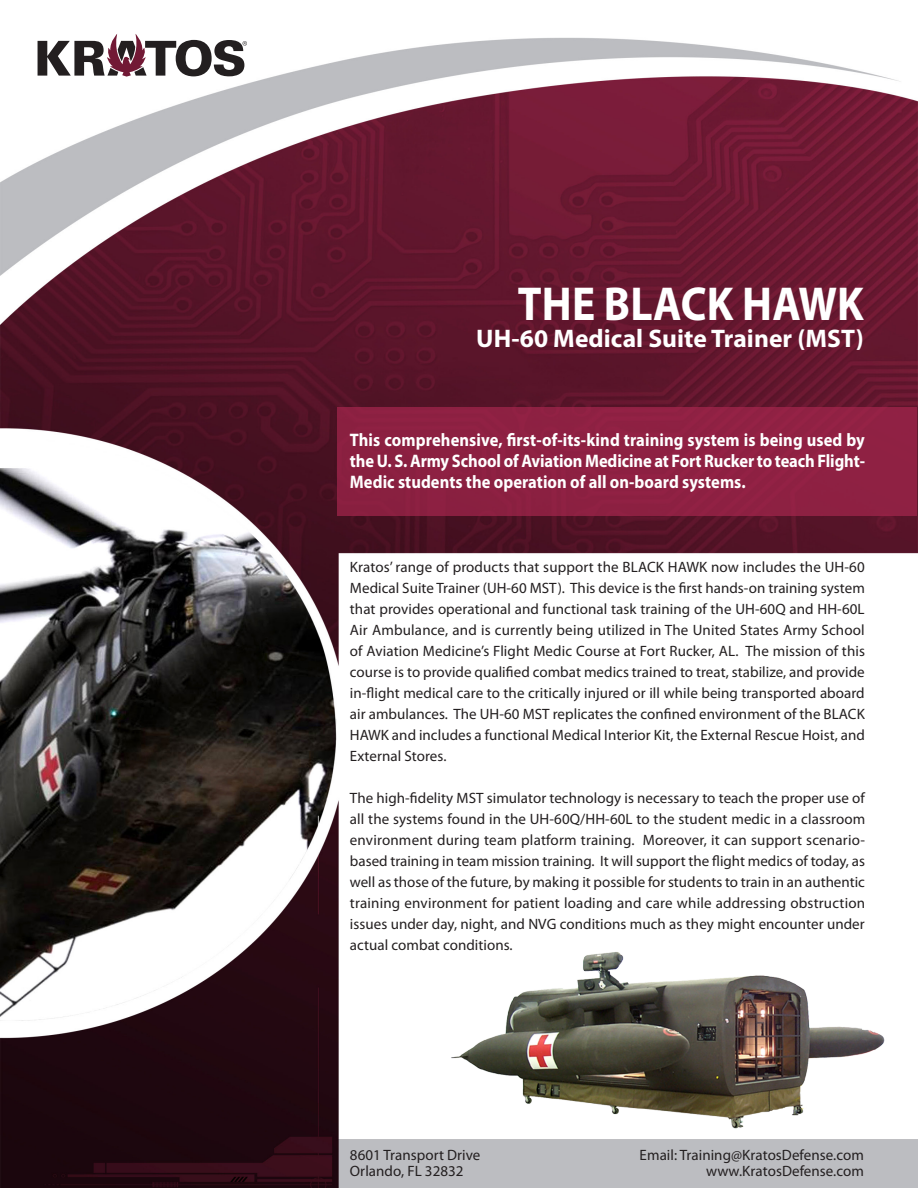
<style>
.page{position:relative;width:918px;height:1188px;background:#fff}
.page>*{position:absolute;margin:0;border:0;box-sizing:border-box;transform-origin:0 0}
.t1{font:700 47.85px "Myriad Pro";letter-spacing:.005em;color:#fff;scale:.91 1}
.t2{font:700 25.5px "Myriad Pro";letter-spacing:.005em;color:#fff}
.t3{font:700 18.15px/21px "Myriad Pro";letter-spacing:.005em;color:#fff;text-align:justify;scale:.91 1}
.t4{font:15px/21px "Myriad Pro";letter-spacing:.005em;color:#231f20;text-align:justify}
</style>
<div class="page">
<img style="left:0;top:37px;width:918px;height:1151px">
<img style="left:447px;top:941px;width:442px;height:197px">
<svg style="left:38px;top:34px;width:209px;height:43px"></svg>
<div style="left:338px;top:408px;width:579px;height:108px;background:#8e2142"></div>
<p class="t1" style="left:518px;top:273px;width:382px">THE BLACK HAWK</p>
<p class="t2" style="left:476px;top:322px;width:389px">UH-60 Medical Suite Trainer (MST)</p>
<p class="t3" style="left:350px;top:429px;width:568px">This comprehensive, first-of-its-kind training system is being used by the U. S. Army School of Aviation Medicine at Fort Rucker to teach Flight-Medic students the operation of all on-board systems.</p>
<p class="t4" style="left:350px;top:556px;width:517px">Kratos’ range of products that support the BLACK HAWK now includes the UH-60<br>Medical Suite Trainer (UH-60 MST). This device is the first hands-on training system that provides operational and functional task training of the UH-60Q and HH-60L Air Ambulance, and is currently being utilized in The United States Army School of Aviation Medicine’s Flight Medic Course at Fort Rucker, AL. The mission of this course is to provide qualified combat medics trained to treat, stabilize, and provide in-flight medical care to the critically injured or ill while being transported aboard air ambulances. The UH-60 MST replicates the confined environment of the BLACK HAWK and includes a functional Medical Interior Kit, the External Rescue Hoist, and External Stores.</p>
<p class="t4" style="left:350px;top:787px;width:517px">The high-fidelity MST simulator technology is necessary to teach the proper use of all the systems found in the UH-60Q/HH-60L to the student medic in a classroom environment during team platform training. Moreover, it can support scenario&shy;based training in team mission training. It will support the flight medics of today, as well as those of the future, by making it possible for students to train in an authentic training environment for patient loading and care while addressing obstruction issues under day, night, and NVG conditions much as they might encounter under actual combat conditions.</p>
<p class="t4" style="left:350px;top:1144px;width:132px">8601 Transport Drive</p>
<p class="t4" style="left:350px;top:1160px;width:115px">Orlando, FL 32832</p>
<p class="t4" style="left:640px;top:1144px;width:226px">Email: Training@KratosDefense.com</p>
<p class="t4" style="left:706px;top:1160px;width:159px">www.KratosDefense.com</p>
</div>
